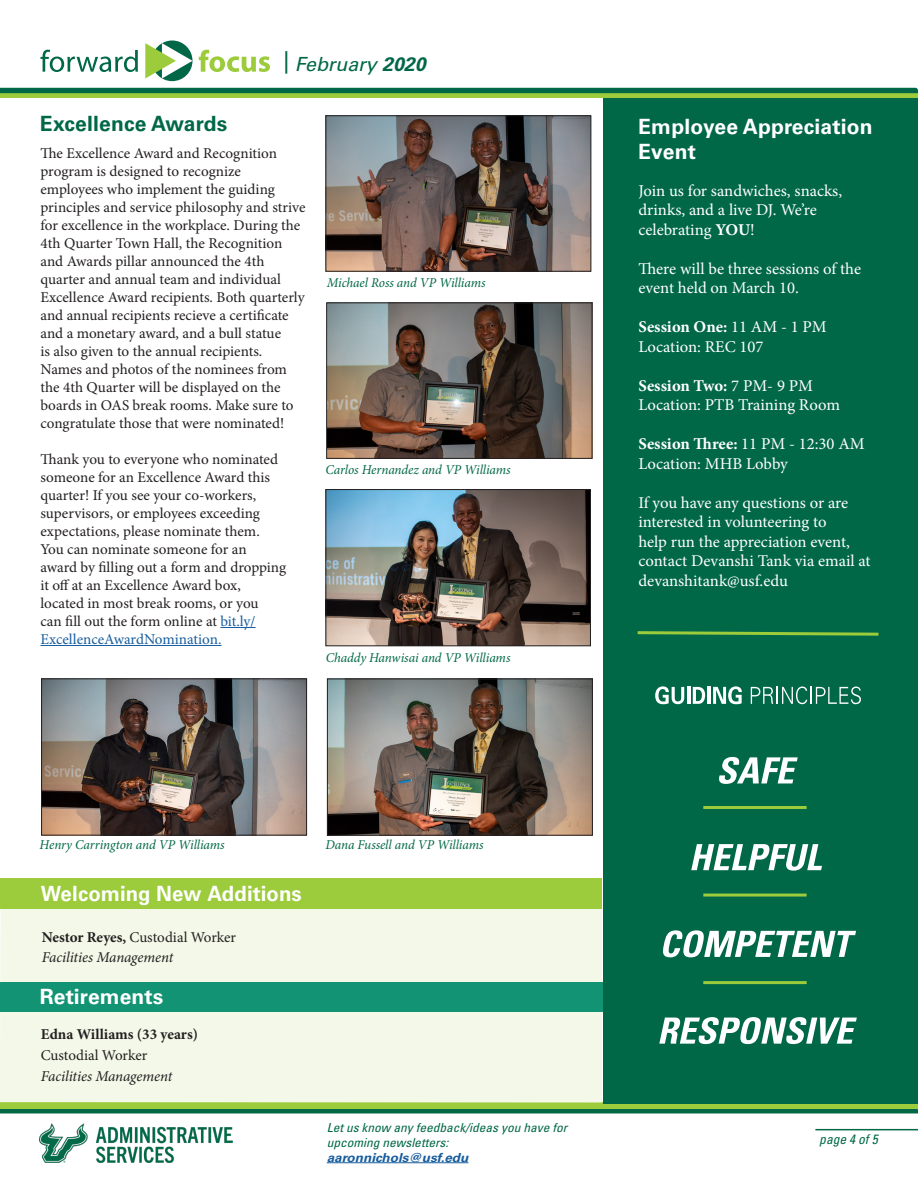
<style>
.page{position:relative;width:918px;height:1188px;background:#fff}
.page>*{position:absolute;margin:0;border:0;box-sizing:border-box;transform-origin:0 0}
.t1{font:700 21px/25.2px "Univers LT Std";letter-spacing:.01em;color:#fff}
.t2{font:700 21px "Univers LT Std";letter-spacing:.01em;color:#006847}
.t3{font:italic 19.5px "Univers LT Std";color:#006847}
.t4{font:16.5px/19.5px "Minion Pro";color:#fff}
.t5{font:700 16.5px "Minion Pro";color:#fff}
.t6{font:15px/18px "Minion Pro";letter-spacing:-.005em;color:#231f20}
.t7{font:italic 15px "Minion Pro";letter-spacing:-.005em;color:#231f20}
.t8{font:700 15px "Minion Pro";color:#231f20}
.t9{font:italic 13.5px "Minion Pro";letter-spacing:-.005em;color:#006847}
.t10{font:italic condensed 13.5px "Univers LT Std";color:#006947}
.t11{font:italic condensed 12.45px/15px "Univers LT Std";color:#006847;scale:1.08 1}
.t12{font:italic 700 12.45px "Univers LT Std";color:#175d9e;scale:1.09 1}
.s1{font-weight:700}
.s2{color:#175d9e}
.s3{font-weight:400}
</style>
<div class="page">
<hr style="left:0;top:1109px;width:918px;height:4px;background:#006847">
<div style="left:0;top:1102px;width:918px;height:7px;background:#9ccb3b"></div>
<div style="left:603px;top:97px;width:315px;height:1007px;background:#006847"></div>
<svg style="left:655px;top:686px;width:29px;height:18px"></svg>
<hr style="left:687px;top:687px;width:3px;height:17px;background:#fff">
<svg style="left:693px;top:687px;width:12px;height:17px"></svg>
<hr style="left:707px;top:687px;width:3px;height:17px;background:#fff">
<svg style="left:713px;top:686px;width:29px;height:18px"></svg>
<svg style="left:751px;top:687px;width:110px;height:17px"></svg>
<hr style="left:327px;top:1162px;width:141px;height:1px;background:#175d9e">
<img style="left:40px;top:1124px;width:192px;height:39px">
<div style="left:0;top:908px;width:602px;height:195px;background:#f3f8e8"></div>
<div style="left:0;top:983px;width:602px;height:29px;background:#119374"></div>
<div style="left:0;top:878px;width:602px;height:30px;background:#9ccb3b"></div>
<svg style="left:719px;top:757px;width:79px;height:27px"></svg>
<svg style="left:691px;top:844px;width:131px;height:27px"></svg>
<svg style="left:663px;top:930px;width:193px;height:27px"></svg>
<svg style="left:659px;top:1017px;width:198px;height:27px"></svg>
<hr style="left:703px;top:806px;width:104px;height:3px;background:#9ccb3b">
<hr style="left:703px;top:981px;width:104px;height:3px;background:#9ccb3b">
<hr style="left:703px;top:894px;width:104px;height:3px;background:#9ccb3b">
<svg style="left:0;top:93px;width:918px;height:5px;fill:#9ccb3b"></svg>
<div style="left:0;top:88px;width:918px;height:5px;background:#006847"></div>
<svg style="left:41px;top:50px;width:97px;height:22px"></svg>
<svg style="left:199px;top:50px;width:71px;height:22px"></svg>
<svg style="left:152px;top:40px;width:41px;height:41px"></svg>
<svg style="left:145px;top:43px;width:48px;height:35px"></svg>
<hr style="left:815px;top:1129px;width:103px;height:1px;background:#006847">
<img style="left:328px;top:117px;width:261px;height:153px">
<div style="left:326px;top:115px;width:265px;height:157px;border:1px solid #231f20"></div>
<img style="left:328px;top:304px;width:262px;height:153px">
<div style="left:326px;top:302px;width:266px;height:157px;border:1px solid #231f20"></div>
<img style="left:328px;top:491px;width:261px;height:153px">
<div style="left:326px;top:489px;width:265px;height:157px;border:1px solid #231f20"></div>
<img style="left:329px;top:681px;width:262px;height:153px">
<div style="left:327px;top:679px;width:266px;height:157px;border:1px solid #231f20"></div>
<svg style="left:637px;top:631px;width:242px;height:5px"></svg>
<hr style="left:220px;top:627px;width:36px;height:1px;background:#175d9e">
<hr style="left:40px;top:645px;width:182px;height:1px;background:#175d9e">
<img style="left:43px;top:680px;width:262px;height:154px">
<div style="left:41px;top:678px;width:266px;height:158px;border:1px solid #231f20"></div>
<p class="t3" style="left:284px;top:53px;width:144px"><sup>|</sup> February <span class="s1">2020</span></p>
<p class="t2" style="left:40px;top:111px;width:189px">Excellence Awards</p>
<p class="t1" style="left:638px;top:114px;width:236px">Employee Appreciation<br>Event</p>
<p class="t6" style="left:40px;top:144px;width:267px">The Excellence Award and Recognition program is designed to recognize employees who implement the guiding principles and service philosophy and strive for excellence in the workplace. During the 4th Quarter Town Hall, the Recognition and Awards pillar announced the 4th quarter and annual team and individual Excellence Award recipients. Both quarterly and annual recipients recieve a certificate and a monetary award, and a bull statue<br>is also given to the annual recipients.<br>Names and photos of the nominees from the 4th Quarter will be displayed on the boards in OAS break rooms. Make sure to congratulate those that were nominated!</p>
<p class="t6" style="left:40px;top:450px;width:247px">Thank you to everyone who nominated someone for an Excellence Award this quarter! If you see your co-workers, supervisors, or employees exceeding expectations, please nominate them.<br>You can nominate someone for an award by filling out a form and dropping it off at an Excellence Award box, located in most break rooms, or you<br>can fill out the form online at <span class="s2">bit.ly/ ExcellenceAwardNomination.</span></p>
<p class="t4" style="left:638px;top:181px;width:205px">Join us for sandwiches, snacks, drinks, and a live DJ. We’re celebrating <span class="s1">YOU</span>!</p>
<p class="t4" style="left:638px;top:259px;width:224px">There will be three sessions of the event held on March 10.</p>
<p class="t5" style="left:638px;top:316px;width:190px">Session One: <span class="s3">11 AM - 1 PM</span></p>
<p class="t4" style="left:638px;top:337px;width:127px">Location: REC 107</p>
<p class="t5" style="left:638px;top:374px;width:176px">Session Two: <span class="s3">7 PM- 9 PM</span></p>
<p class="t4" style="left:638px;top:396px;width:203px">Location: PTB Training Room</p>
<p class="t5" style="left:638px;top:433px;width:228px">Session Three: <span class="s3">11 PM - 12:30 AM</span></p>
<p class="t4" style="left:638px;top:454px;width:151px">Location: MHB Lobby</p>
<p class="t4" style="left:638px;top:493px;width:234px">If you have any questions or are interested in volunteering to<br>help run the appreciation event, contact Devanshi Tank via email at devanshitank@usf.edu</p>
<p class="t9" style="left:327px;top:273px;width:160px">Michael Ross and VP Williams</p>
<p class="t9" style="left:325px;top:461px;width:187px">Carlos Hernandez and VP Williams</p>
<p class="t9" style="left:326px;top:648px;width:186px">Chaddy Hanwisai and VP Williams</p>
<p class="t9" style="left:40px;top:835px;width:187px">Henry Carrington and VP Williams</p>
<p class="t9" style="left:325px;top:835px;width:160px">Dana Fussell and VP Williams</p>
<p class="t1" style="left:41px;top:881px;width:262px">Welcoming New Additions</p>
<p class="t6" style="left:42px;top:928px;width:196px"><span class="s1">Nestor Reyes,</span> Custodial Worker</p>
<p class="t7" style="left:42px;top:947px;width:133px">Facilities Management</p>
<p class="t1" style="left:40px;top:984px;width:125px">Retirements</p>
<p class="t8" style="left:41px;top:1024px;width:159px">Edna Williams (33 years)</p>
<p class="t6" style="left:41px;top:1047px;width:108px">Custodial Worker</p>
<p class="t7" style="left:41px;top:1066px;width:133px">Facilities Management</p>
<p class="t11" style="left:327px;top:1120px;width:224px">Let us know any feedback/ideas you have for upcoming newsletters:</p>
<p class="t12" style="left:327px;top:1150px;width:132px">aaronnichols@usf.edu</p>
<p class="t10" style="left:819px;top:1130px;width:60px">page 4 of 5</p>
</div>
